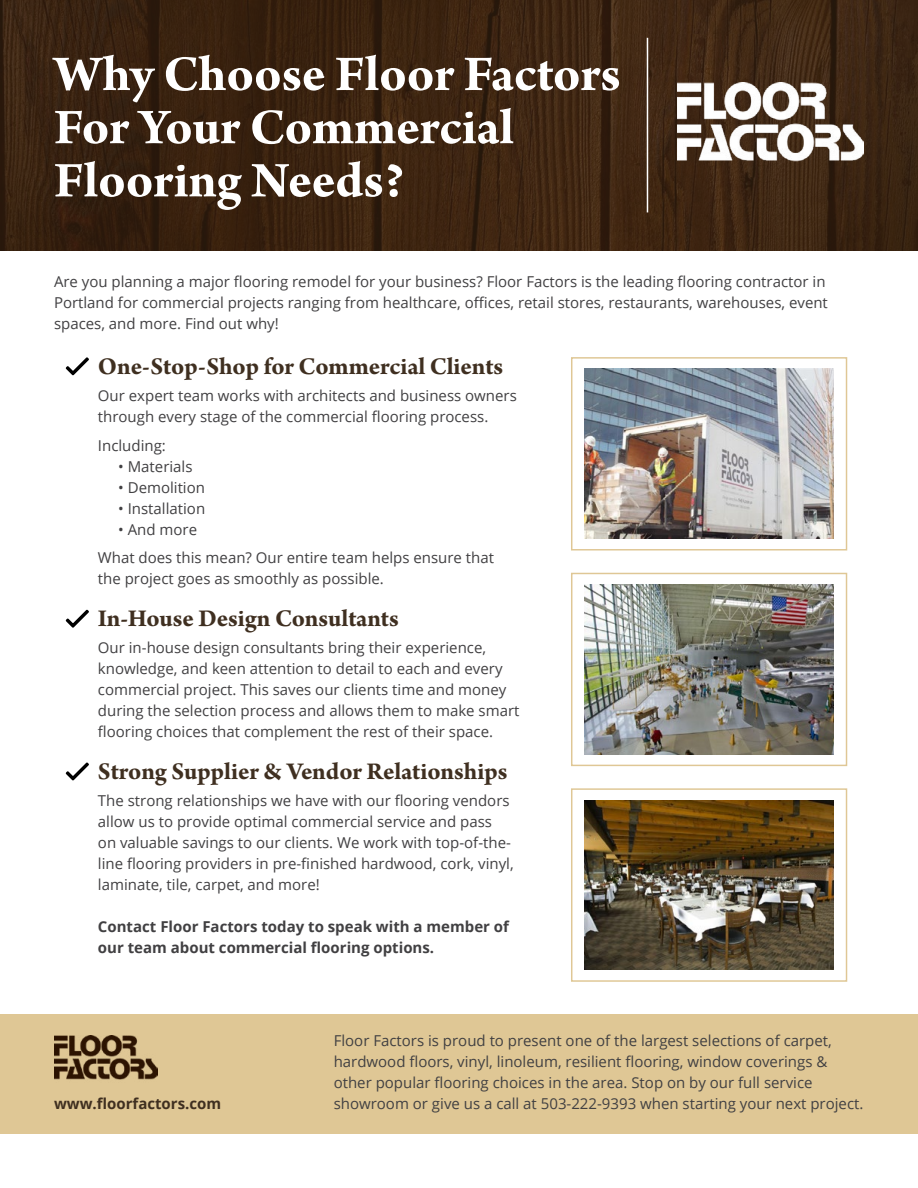
<style>
.page{position:relative;width:918px;height:1188px;background:#fff}
.page>*{position:absolute;margin:0;border:0;box-sizing:border-box;transform-origin:0 0}
.t1{font:700 53.1px/53.1px "Arno Pro";letter-spacing:-.005em;color:#fff}
.t2{font:700 25.5px "Arno Pro";letter-spacing:-.005em;color:#3f2f20}
.t3{font:15px/21px "Open Sans";color:#414042}
.t4{font:700 15px/21px "Open Sans";color:#414042}
.t5{font:700 15px "Open Sans";color:#3f2f20}
</style>
<div class="page">
<div style="left:0;top:1014px;width:918px;height:120px;background:#dfc795"></div>
<img style="left:585px;top:369px;width:248px;height:170px">
<div style="left:571px;top:357px;width:276px;height:194px;border:1px solid #dfc795"></div>
<svg style="left:65px;top:357px;width:24px;height:19px"></svg>
<svg style="left:65px;top:762px;width:24px;height:19px"></svg>
<img style="left:54px;top:1036px;width:103px;height:44px">
<svg style="left:65px;top:609px;width:24px;height:19px"></svg>
<svg style="left:0;top:0;width:918px;height:251px;background:#3b2311"></svg>
<img style="left:677px;top:83px;width:187px;height:85px">
<hr style="left:647px;top:38px;width:1px;height:174px;background:#fff">
<img style="left:585px;top:585px;width:248px;height:169px">
<div style="left:571px;top:573px;width:276px;height:193px;border:1px solid #dfc795"></div>
<img style="left:585px;top:800px;width:248px;height:170px">
<div style="left:571px;top:788px;width:276px;height:194px;border:1px solid #dfc795"></div>
<h1 class="t1" style="left:54px;top:50px;width:568px">Why Choose Floor Factors<br>For Your Commercial<br>Flooring Needs?</h1>
<p class="t3" style="left:54px;top:271px;width:775px">Are you planning a major flooring remodel for your business? Floor Factors is the leading flooring contractor in<br>Portland for commercial projects ranging from healthcare, offices, retail stores, restaurants, warehouses, event spaces, and more. Find out why!</p>
<h2 class="t2" style="left:98px;top:352px;width:407px">One-Stop-Shop for Commercial Clients</h2>
<p class="t3" style="left:98px;top:385px;width:420px">Our expert team works with architects and business owners through every stage of the commercial flooring process.</p>
<p class="t3" style="left:98px;top:435px;width:69px">Including:</p>
<p class="t3" style="left:118px;top:456px;width:76px">• Materials</p>
<p class="t3" style="left:118px;top:477px;width:88px">• Demolition</p>
<p class="t3" style="left:118px;top:498px;width:89px">• Installation</p>
<p class="t3" style="left:98px;top:515px;width:398px;line-height:28.5px;text-indent:20px">• And more<br>What does this mean? Our entire team helps ensure that</p>
<p class="t3" style="left:98px;top:568px;width:288px">the project goes as smoothly as possible.</p>
<h2 class="t2" style="left:98px;top:604px;width:302px">In-House Design Consultants</h2>
<p class="t3" style="left:98px;top:637px;width:423px">Our in-house design consultants bring their experience, knowledge, and keen attention to detail to each and every commercial project. This saves our clients time and money during the selection process and allows them to make smart flooring choices that complement the rest of their space.</p>
<h2 class="t2" style="left:98px;top:757px;width:411px">Strong Supplier &amp; Vendor Relationships</h2>
<p class="t3" style="left:98px;top:790px;width:417px">The strong relationships we have with our flooring vendors allow us to provide optimal commercial service and pass on valuable savings to our clients. We work with top-of-the&shy;line flooring providers in pre-finished hardwood, cork, vinyl, laminate, tile, carpet, and more!</p>
<p class="t4" style="left:98px;top:916px;width:413px">Contact Floor Factors today to speak with a member of our team about commercial flooring options.</p>
<p class="t5" style="left:54px;top:1093px;width:169px">www.floorfactors.com</p>
<p class="t3" style="left:334px;top:1030px;width:531px">Floor Factors is proud to present one of the largest selections of carpet, hardwood floors, vinyl, linoleum, resilient flooring, window coverings &amp; other popular flooring choices in the area. Stop on by our full service showroom or give us a call at 503-222-9393 when starting your next project.</p>
</div>
